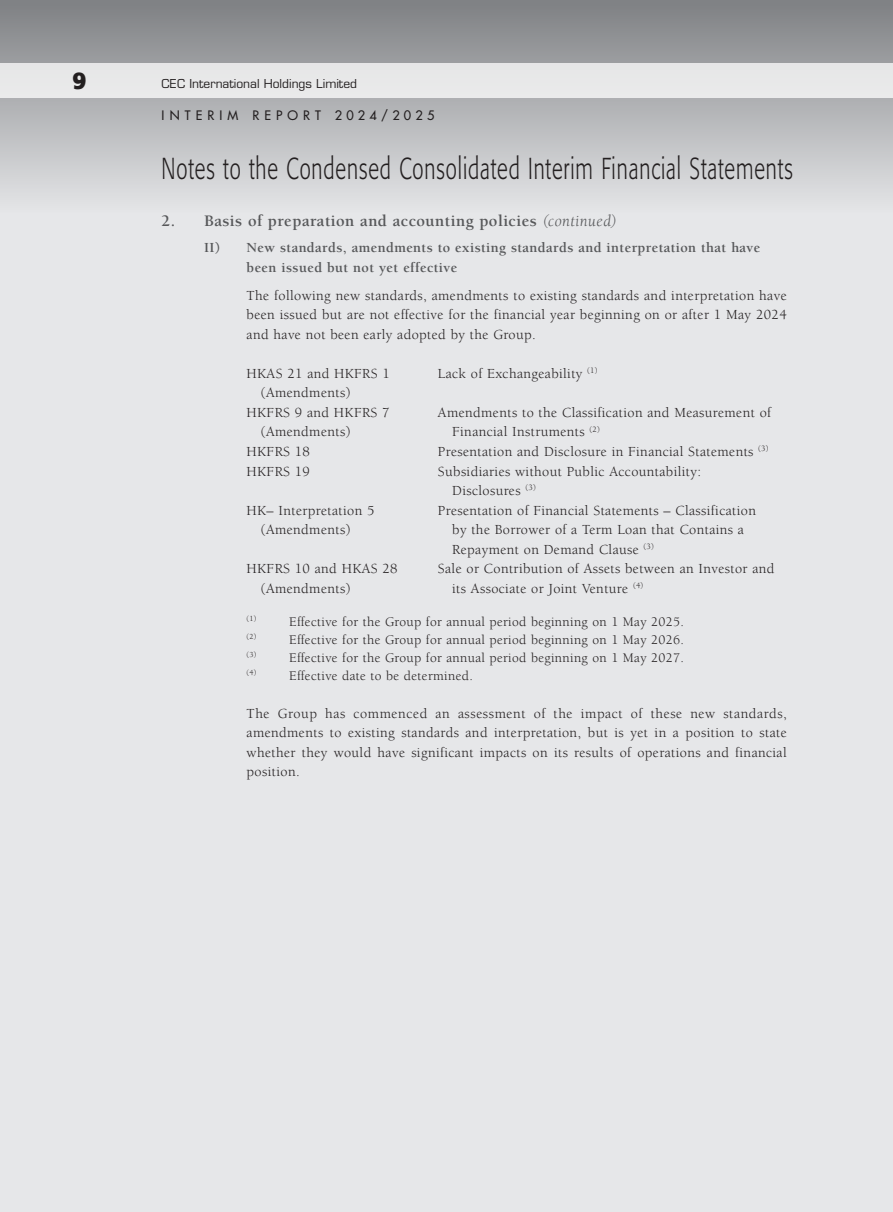
<style>
.page{position:relative;width:893px;height:1212px;background:#e6e7e9}
.page>*{position:absolute;margin:0;border:0;box-sizing:border-box;transform-origin:0 0}
.t1{font:300 30px "Formata";letter-spacing:.045em;color:#231f20;scale:.68 1}
.t2{font:700 24px "Formata";color:#231f20}
.t3{font:700 16.5px "Berkeley Std";letter-spacing:.025em;color:#57585a}
.t4{font:14.25px/19.5px "Berkeley Std";letter-spacing:.025em;color:#231f20}
.t5{font:700 14.25px/19.5px "Berkeley Std";letter-spacing:.025em;color:#57585a}
.t6{font:13.5px "Berkeley Std";letter-spacing:.025em;color:#231f20}
.t7{font:500 12.75px "Futura Std";letter-spacing:.4em;color:#231f20}
.t8{font:12px "Eurostile LT Std";color:#231f20}
.t9{font:7.8px "Berkeley Std";color:#231f20}
.s1{font-weight:400;font-style:italic}
</style>
<div class="page">
<svg style="left:0;top:0;width:893px;height:193px"></svg>
<div style="left:0;top:64px;width:893px;height:34px;background:#e8e8e9"></div>
<h2 class="t2" style="left:73px;top:66px;width:15px">9</h2>
<p class="t8" style="left:162px;top:77px;width:197px">CEC International Holdings Limited</p>
<p class="t7" style="left:162px;top:108px;width:274px">INTERIM REPORT 2024/2025</p>
<h1 class="t1" style="left:162px;top:151px;width:930px">Notes to the Condensed Consolidated Interim Financial Statements</h1>
<p class="t3" style="left:162px;top:212px;width:456px">2. Basis of preparation and accounting policies <span class="s1">(continued)</span></p>
<p class="t5" style="left:247px;top:238px;width:515px;text-indent:-43px">II) New standards, amendments to existing standards and interpretation that have been issued but not yet effective</p>
<p class="t4" style="left:247px;top:286px;width:542px;text-align:justify">The following new standards, amendments to existing standards and interpretation have been issued but are not effective for the financial year beginning on or after 1 May 2024 and have not been early adopted by the Group.</p>
<p class="t4" style="left:261px;top:364px;width:131px;text-indent:-14px">HKAS 21 and HKFRS 1 (Amendments)</p>
<p class="t4" style="left:438px;top:364px;width:161px">Lack of Exchangeability <sup>(1)</sup></p>
<p class="t4" style="left:261px;top:403px;width:130px;text-indent:-14px">HKFRS 9 and HKFRS 7 (Amendments)</p>
<p class="t4" style="left:452px;top:403px;width:320px;text-indent:-14px">Amendments to the Classification and Measurement of<br>Financial Instruments <sup>(2)</sup></p>
<p class="t4" style="left:247px;top:442px;width:65px">HKFRS 18</p>
<p class="t4" style="left:438px;top:442px;width:332px">Presentation and Disclosure in Financial Statements <sup>(3)</sup></p>
<p class="t4" style="left:247px;top:461px;width:65px">HKFRS 19</p>
<p class="t4" style="left:452px;top:461px;width:250px;text-indent:-14px">Subsidiaries without Public Accountability:<br>Disclosures <sup>(3)</sup></p>
<p class="t4" style="left:261px;top:500px;width:115px;text-indent:-14px">HK– Interpretation 5 (Amendments)</p>
<p class="t4" style="left:452px;top:500px;width:305px;text-indent:-14px">Presentation of Financial Statements – Classification by the Borrower of a Term Loan that Contains a<br>Repayment on Demand Clause <sup>(3)</sup></p>
<p class="t4" style="left:261px;top:559px;width:138px;text-indent:-14px">HKFRS 10 and HKAS 28 (Amendments)</p>
<p class="t4" style="left:452px;top:559px;width:324px;text-indent:-14px">Sale or Contribution of Assets between an Investor and its Associate or Joint Venture <sup>(4)</sup></p>
<p class="t9" style="left:247px;top:614px;width:11px">(1)</p>
<p class="t6" style="left:289px;top:614px;width:396px">Effective for the Group for annual period beginning on 1 May 2025.</p>
<p class="t9" style="left:247px;top:632px;width:11px">(2)</p>
<p class="t6" style="left:289px;top:632px;width:396px">Effective for the Group for annual period beginning on 1 May 2026.</p>
<p class="t9" style="left:247px;top:650px;width:11px">(3)</p>
<p class="t6" style="left:289px;top:650px;width:396px">Effective for the Group for annual period beginning on 1 May 2027.</p>
<p class="t9" style="left:247px;top:668px;width:11px">(4)</p>
<p class="t6" style="left:289px;top:668px;width:185px">Effective date to be determined.</p>
<p class="t4" style="left:247px;top:704px;width:542px;text-align:justify">The Group has commenced an assessment of the impact of these new standards, amendments to existing standards and interpretation, but is yet in a position to state whether they would have significant impacts on its results of operations and financial position.</p>
</div>
